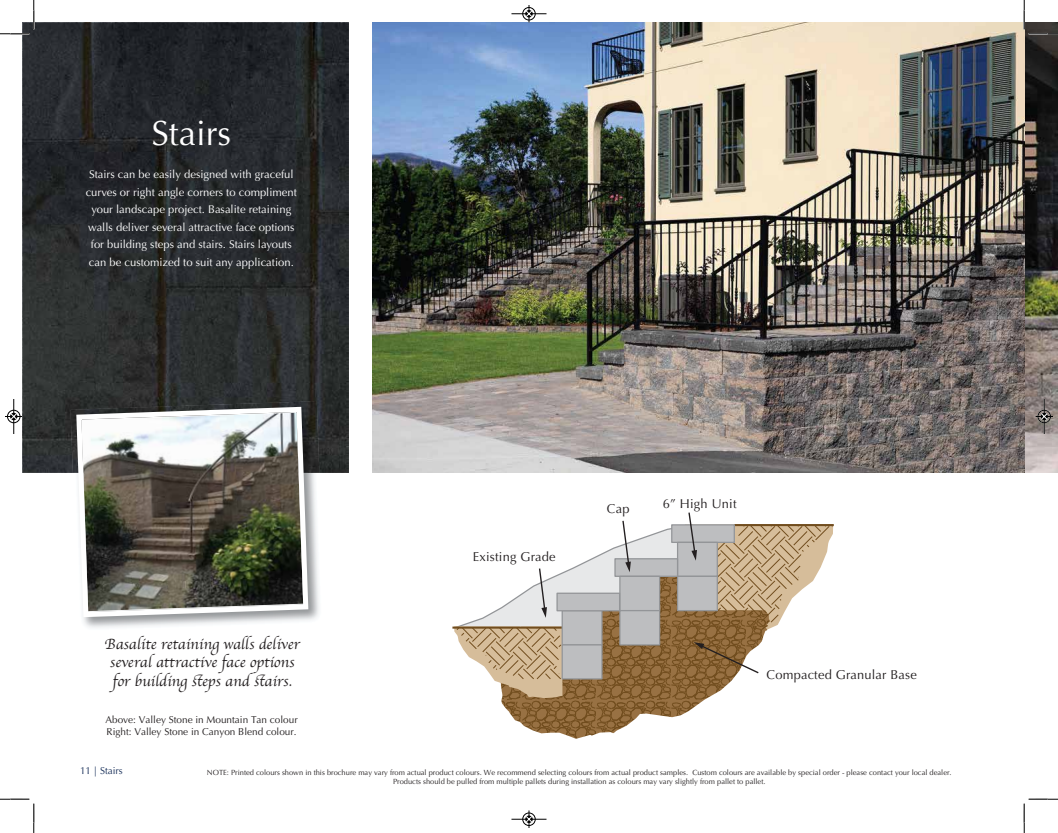
<style>
.page{position:relative;width:1058px;height:833px;background:#fff}
.page>*{position:absolute;margin:0;border:0;box-sizing:border-box;transform-origin:0 0}
.t1{font:35px "Optima";color:#fff}
.t2{font:15.25px/18.4px "Apple Chancery";color:#231f20;text-align:center}
.t3{font:12.88px "Optima LT Std";letter-spacing:.015em;color:#231f20}
.t4{font:11.25px/17.5px "Optima LT Std";color:#fff;text-align:center}
.t5{font:10px/12px "Optima LT Std";color:#231f20}
.t6{font:10px "Optima LT Std";color:#19305a}
.t7{font:7.5px/9px "Optima LT Std";color:#231f20;text-align:center}
</style>
<div class="page">
<img style="left:22px;top:22px;width:327px;height:450px">
<img style="left:1024px;top:35px;width:34px;height:437px">
<img style="left:372px;top:22px;width:652px;height:450px">
<svg style="left:501px;top:698px;width:207px;height:40px"></svg>
<svg style="left:452px;top:512px;width:381px;height:186px"></svg>
<div style="left:677px;top:576px;width:40px;height:34px;background:#bdbec0"></div>
<div style="left:677px;top:575px;width:41px;height:36px;border:1px solid #939598"></div>
<div style="left:562px;top:610px;width:40px;height:35px;background:#bdbec0"></div>
<div style="left:561px;top:610px;width:41px;height:35px;border:1px solid #939598"></div>
<div style="left:562px;top:645px;width:40px;height:33px;background:#bdbec0"></div>
<div style="left:561px;top:644px;width:41px;height:35px;border:1px solid #939598"></div>
<div style="left:620px;top:610px;width:39px;height:35px;background:#bdbec0"></div>
<div style="left:619px;top:610px;width:41px;height:35px;border:1px solid #939598"></div>
<div style="left:557px;top:593px;width:62px;height:17px;background:#bdbec0"></div>
<div style="left:556px;top:592px;width:64px;height:19px;border:1px solid #939598"></div>
<img style="left:73px;top:472px;width:251px;height:156px">
<img style="left:71px;top:401px;width:248px;height:71px">
<svg style="left:74px;top:404px;width:237px;height:215px"></svg>
<hr style="left:511px;top:14px;width:35px;height:1px;background:#000">
<div style="left:522px;top:7px;width:13px;height:13px;border:1px solid #000;border-radius:50%"></div>
<svg style="left:526px;top:5px;width:6px;height:17px"></svg>
<hr style="left:511px;top:819px;width:35px;height:1px;background:#000">
<div style="left:522px;top:812px;width:13px;height:13px;border:1px solid #000;border-radius:50%"></div>
<svg style="left:526px;top:810px;width:6px;height:18px"></svg>
<hr style="left:14px;top:399px;width:1px;height:35px;background:#000">
<div style="left:7px;top:410px;width:13px;height:13px;border:1px solid #000;border-radius:50%"></div>
<svg style="left:5px;top:413px;width:17px;height:6px"></svg>
<hr style="left:1043px;top:399px;width:1px;height:35px;background:#fff">
<hr style="left:1044px;top:399px;width:1px;height:35px;background:#000">
<div style="left:1037px;top:410px;width:13px;height:13px;border:1px solid #000;border-radius:50%"></div>
<svg style="left:1035px;top:413px;width:17px;height:6px"></svg>
<svg style="left:0;top:0;width:35px;height:35px"></svg>
<svg style="left:0;top:798px;width:35px;height:34px"></svg>
<svg style="left:1023px;top:0;width:35px;height:35px"></svg>
<svg style="left:1023px;top:798px;width:35px;height:34px"></svg>
<h1 class="t1" style="left:151px;top:112px;width:81px">Stairs</h1>
<p class="t4" style="left:86px;top:166px;width:213px">Stairs can be easily designed with graceful curves or right angle corners to compliment your landscape project. Basalite retaining walls deliver several attractive face options for building steps and stairs. Stairs layouts can be customized to suit any application.</p>
<h2 class="t2" style="left:105px;top:634px;width:197px">Basalite retaining walls deliver several attractive face options for building steps and stairs.</h2>
<h3 class="t5" style="left:105px;top:713px;width:194px">Above: Valley Stone in Mountain Tan colour<br>Right: Valley Stone in Canyon Blend colour.</h3>
<h3 class="t3" style="left:473px;top:548px;width:84px">Existing Grade</h3>
<h3 class="t3" style="left:607px;top:501px;width:24px">Cap</h3>
<h3 class="t3" style="left:663px;top:495px;width:75px">6” High Unit</h3>
<h3 class="t3" style="left:766px;top:666px;width:152px">Compacted Granular Base</h3>
<h3 class="t6" style="left:80px;top:764px;width:44px">11 | Stairs</h3>
<p class="t7" style="left:207px;top:768px;width:746px">NOTE: Printed colours shown in this brochure may vary from actual product colours. We recommend selecting colours from actual product samples. Custom colours are available by special order - please contact your local dealer.<br>Products should be pulled from multiple pallets during installation as colours may vary slightly from pallet to pallet.</p>
</div>
